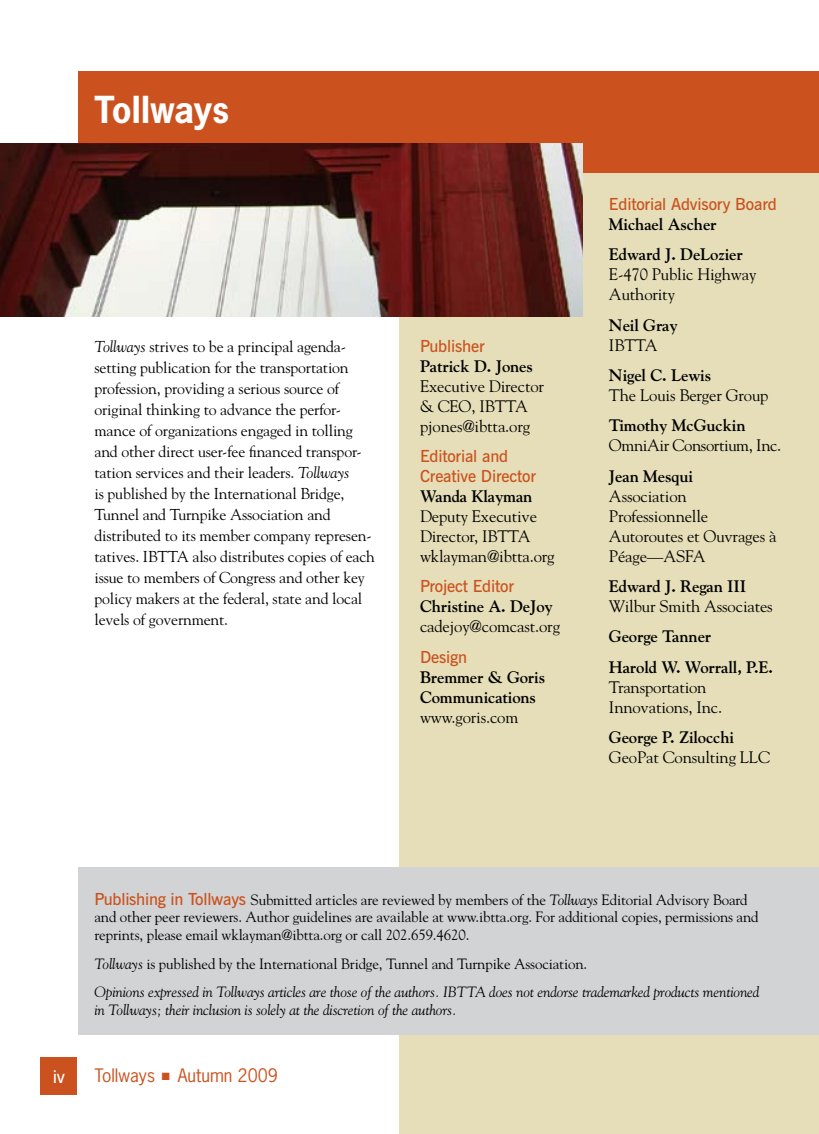
<style>
.page{position:relative;width:819px;height:1134px;background:#fff}
.page>*{position:absolute;margin:0;border:0;box-sizing:border-box;transform-origin:0 0}
.t1{font:700 35px "News Gothic";letter-spacing:-.01em;color:#fff}
.t2{font:17.5px "News Gothic";color:#cb521e}
.t3{font:600 17.5px "News Gothic BT";color:#fff}
.t4{font:16.62px/19.9px "Goudy";letter-spacing:-.01em;color:#000}
.t5{font:700 16.62px/30.4px "Goudy";letter-spacing:-.01em;color:#000}
.t6{font:600 16.62px/19.9px "News Gothic BT";letter-spacing:-.01em;color:#cb521e}
.t7{font:15.75px/21px "Goudy";letter-spacing:-.01em;color:#000}
.t8{font:14.88px/17.8px "Goudy";letter-spacing:-.01em;color:#000}
.t9{font:italic 14.88px/28.3px "Goudy";letter-spacing:-.01em;color:#000}
.s1{font-style:italic}
.s2{font-family:"News Gothic BT";font-weight:600;font-size:16.62px;color:#cb521e}
.s3{font-style:normal}
</style>
<div class="page">
<div style="left:41px;top:1058px;width:36px;height:37px;background:#cb521e"></div>
<div style="left:399px;top:156px;width:420px;height:978px;background:#e5deb8"></div>
<div style="left:79px;top:72px;width:740px;height:101px;background:#cb521e"></div>
<div style="left:79px;top:867px;width:740px;height:168px;background:#d1d3d4"></div>
<img style="left:0;top:143px;width:583px;height:173px">
<h1 class="t1" style="left:94px;top:87px;width:136px">Tollways</h1>
<p class="t7" style="left:94px;top:336px;width:282px"><span class="s1">Tollways</span> strives to be a principal agenda&shy;setting publication for the transportation profession, providing a serious source of original thinking to advance the perfor&shy;mance of organizations engaged in tolling and other direct user-fee financed transpor&shy;tation services and their leaders. <span class="s1">Tollways<br></span>is published by the International Bridge, Tunnel and Turnpike Association and distributed to its member company represen&shy;tatives. IBTTA also distributes copies of each issue to members of Congress and other key policy makers at the federal, state and local levels of government.</p>
<p class="t6" style="left:420px;top:336px;width:66px">Publisher</p>
<p class="t5" style="left:420px;top:351px;width:114px">Patrick D. Jones</p>
<p class="t4" style="left:420px;top:376px;width:126px">Executive Director &amp; CEO, IBTTA pjones@ibtta.org</p>
<p class="t6" style="left:420px;top:446px;width:118px">Editorial and<br>Creative Director</p>
<p class="t5" style="left:420px;top:481px;width:114px">Wanda Klayman</p>
<p class="t4" style="left:420px;top:506px;width:136px">Deputy Executive<br>Director, IBTTA wklayman@ibtta.org</p>
<p class="t6" style="left:420px;top:576px;width:95px">Project Editor</p>
<p class="t5" style="left:420px;top:591px;width:134px">Christine A. DeJoy</p>
<p class="t4" style="left:420px;top:616px;width:142px">cadejoy@comcast.org</p>
<p class="t6" style="left:420px;top:647px;width:49px">Design</p>
<p class="t5" style="left:420px;top:667px;width:127px;line-height:19.9px">Bremmer &amp; Goris<br>Communications</p>
<p class="t4" style="left:420px;top:706px;width:100px">www.goris.com</p>
<p class="t6" style="left:609px;top:194px;width:169px">Editorial Advisory Board</p>
<p class="t5" style="left:609px;top:208px;width:135px">Michael Ascher<br>Edward J. DeLozier</p>
<p class="t4" style="left:609px;top:264px;width:149px">E-470 Public Highway<br>Authority</p>
<p class="t5" style="left:609px;top:309px;width:70px">Neil Gray</p>
<p class="t4" style="left:609px;top:334px;width:50px">IBTTA</p>
<p class="t5" style="left:609px;top:360px;width:104px">Nigel C. Lewis</p>
<p class="t4" style="left:609px;top:385px;width:161px">The Louis Berger Group</p>
<p class="t5" style="left:609px;top:410px;width:138px">Timothy McGuckin</p>
<p class="t4" style="left:609px;top:435px;width:174px">OmniAir Consortium, Inc.</p>
<p class="t5" style="left:609px;top:460px;width:86px">Jean Mesqui</p>
<p class="t4" style="left:609px;top:486px;width:169px">Association<br>Professionnelle<br>Autoroutes et Ouvrages à<br>Péage—ASFA</p>
<p class="t5" style="left:609px;top:571px;width:139px">Edward J. Regan III</p>
<p class="t4" style="left:609px;top:596px;width:165px">Wilbur Smith Associates</p>
<p class="t5" style="left:609px;top:621px;width:166px">George Tanner<br>Harold W. Worrall, P.E.</p>
<p class="t4" style="left:609px;top:677px;width:115px">Transportation<br>Innovations, Inc.</p>
<p class="t5" style="left:609px;top:722px;width:127px">George P. Zilocchi</p>
<p class="t4" style="left:609px;top:747px;width:163px">GeoPat Consulting LLC</p>
<p class="t8" style="left:94px;top:890px;width:666px"><span class="s2">Publishing in Tollways</span> Submitted articles are reviewed by members of the <span class="s1">Tollways</span> Editorial Advisory Board and other peer reviewers. Author guidelines are available at www.ibtta.org. For additional copies, permissions and reprints, please email wklayman@ibtta.org or call 202.659.4620.</p>
<p class="t9" style="left:95px;top:949px;width:667px">Tollways <span class="s3">is published by the International Bridge, Tunnel and Turnpike Association.<br></span>Opinions expressed in Tollways articles are those of the authors. IBTTA does not endorse trademarked products mentioned</p>
<p class="t9" style="left:95px;top:995px;width:364px">in Tollways; their inclusion is solely at the discretion of the authors.</p>
<p class="t3" style="left:53px;top:1066px;width:14px">iv</p>
<p class="t2" style="left:94px;top:1064px;width:185px">Tollways ■ Autumn 2009</p>
</div>
